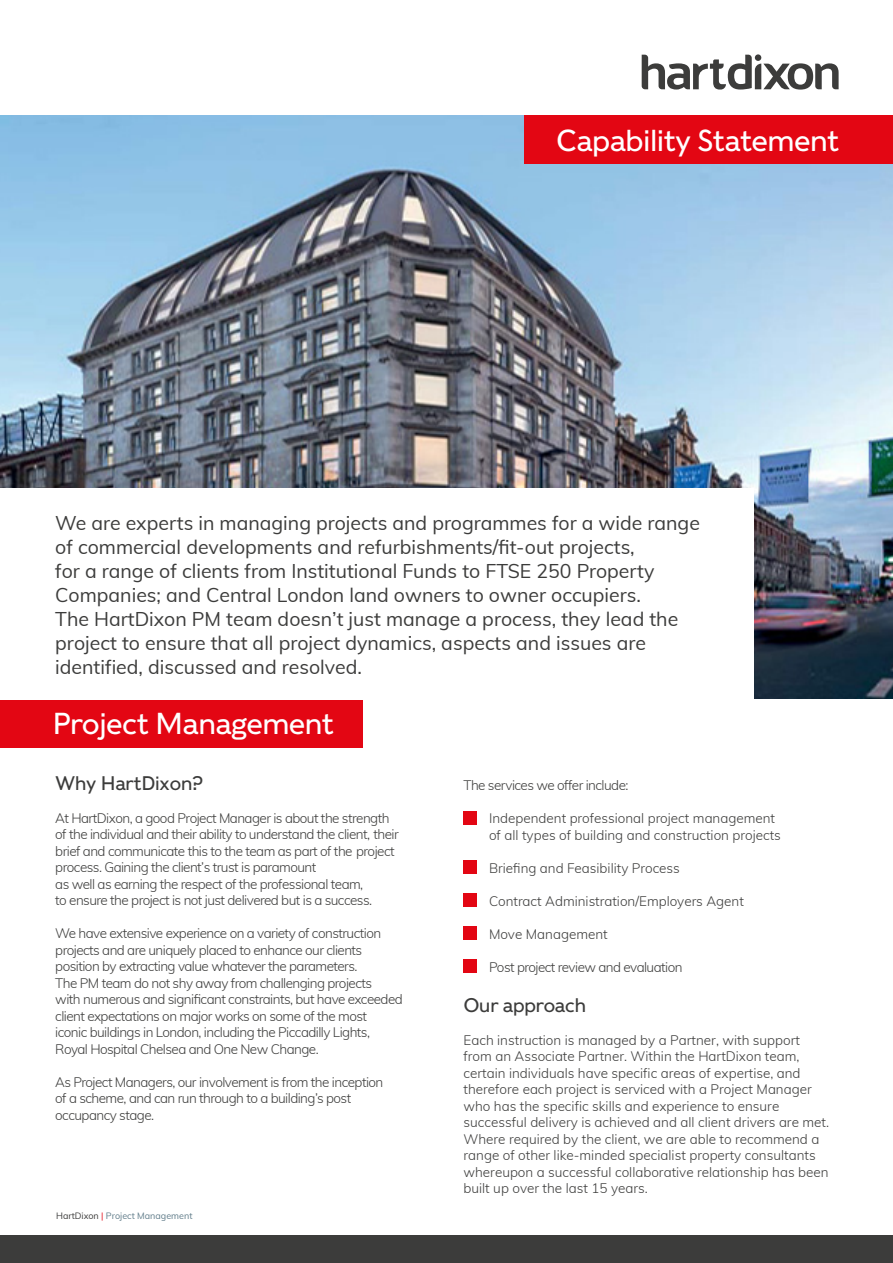
<style>
.page{position:relative;width:893px;height:1263px;background:#fff}
.page>*{position:absolute;margin:0;border:0;box-sizing:border-box;transform-origin:0 0}
.t1{font:30px "Caslons Egyptian";letter-spacing:-.04em;color:#fff}
.t2{font:19.5px/24px "Muli";color:#3c3c3b}
.t3{font:19.5px "Caslons Egyptian";letter-spacing:-.04em;color:#3c3c3b}
.t4{font:300 13.5px/16.5px "Muli";letter-spacing:-.04em;color:#3c3c3b}
.t5{font:300 13.5px/16.5px "Muli";color:#3c3c3b}
.t6{font:9px "Muli";color:#617d8a}
.s1{color:#3c3c3b}
.s2{color:#e30613}
</style>
<div class="page">
<div style="left:0;top:1235px;width:893px;height:28px;background:#3c3c3b"></div>
<img style="left:0;top:115px;width:893px;height:583px">
<svg style="left:642px;top:55px;width:197px;height:35px"></svg>
<div style="left:755px;top:54px;width:6px;height:7px;background:#3c3c3b;border-radius:50%"></div>
<div style="left:0;top:700px;width:362px;height:48px;background:#e30613"></div>
<div style="left:525px;top:115px;width:368px;height:48px;background:#e30613"></div>
<div style="left:0;top:488px;width:753px;height:212px;background:#fff"></div>
<div style="left:463px;top:811px;width:14px;height:13px;background:#e30613"></div>
<div style="left:463px;top:860px;width:14px;height:14px;background:#e30613"></div>
<div style="left:463px;top:893px;width:14px;height:14px;background:#e30613"></div>
<div style="left:463px;top:926px;width:14px;height:14px;background:#e30613"></div>
<div style="left:463px;top:959px;width:14px;height:14px;background:#e30613"></div>
<h1 class="t1" style="left:556px;top:121px;width:285px">Capability Statement</h1>
<p class="t2" style="left:55px;top:510px;width:646px">We are experts in managing projects and programmes for a wide range of commercial developments and refurbishments/fit-out projects,<br>for a range of clients from Institutional Funds to FTSE 250 Property Companies; and Central London land owners to owner occupiers.<br>The HartDixon PM team doesn’t just manage a process, they lead the project to ensure that all project dynamics, aspects and issues are identified, discussed and resolved.</p>
<h1 class="t1" style="left:52px;top:705px;width:284px">Project Management</h1>
<h2 class="t3" style="left:55px;top:771px;width:150px">Why HartDixon?</h2>
<p class="t4" style="left:55px;top:809px;width:345px">At HartDixon, a good Project Manager is about the strength of the individual and their ability to understand the client, their brief and communicate this to the team as part of the project process. Gaining the client’s trust is paramount<br>as well as earning the respect of the professional team,<br>to ensure the project is not just delivered but is a success.</p>
<p class="t4" style="left:55px;top:924px;width:349px">We have extensive experience on a variety of construction projects and are uniquely placed to enhance our clients position by extracting value whatever the parameters.<br>The PM team do not shy away from challenging projects<br>with numerous and significant constraints, but have exceeded client expectations on major works on some of the most<br>iconic buildings in London, including the Piccadilly Lights, Royal Hospital Chelsea and One New Change.</p>
<p class="t4" style="left:55px;top:1073px;width:330px">As Project Managers, our involvement is from the inception of a scheme, and can run through to a building’s post occupancy stage.</p>
<p class="t6" style="left:56px;top:1209px;width:138px"><span class="s1">HartDixon</span> <span class="s2">|</span> Project Management</p>
<p class="t4" style="left:463px;top:776px;width:167px">The services we offer include:</p>
<p class="t5" style="left:489px;top:809px;width:293px">Independent professional project management of all types of building and construction projects</p>
<p class="t5" style="left:489px;top:859px;width:192px">Briefing and Feasibility Process</p>
<p class="t5" style="left:489px;top:892px;width:256px">Contract Administration/Employers Agent</p>
<p class="t5" style="left:489px;top:925px;width:120px">Move Management</p>
<p class="t4" style="left:489px;top:958px;width:195px">Post project review and evaluation</p>
<h2 class="t3" style="left:463px;top:993px;width:124px">Our approach</h2>
<p class="t5" style="left:463px;top:1031px;width:367px">Each instruction is managed by a Partner, with support from an Associate Partner. Within the HartDixon team, certain individuals have specific areas of expertise, and therefore each project is serviced with a Project Manager who has the specific skills and experience to ensure successful delivery is achieved and all client drivers are met.<br>Where required by the client, we are able to recommend a range of other like-minded specialist property consultants whereupon a successful collaborative relationship has been built up over the last 15 years.</p>
</div>
